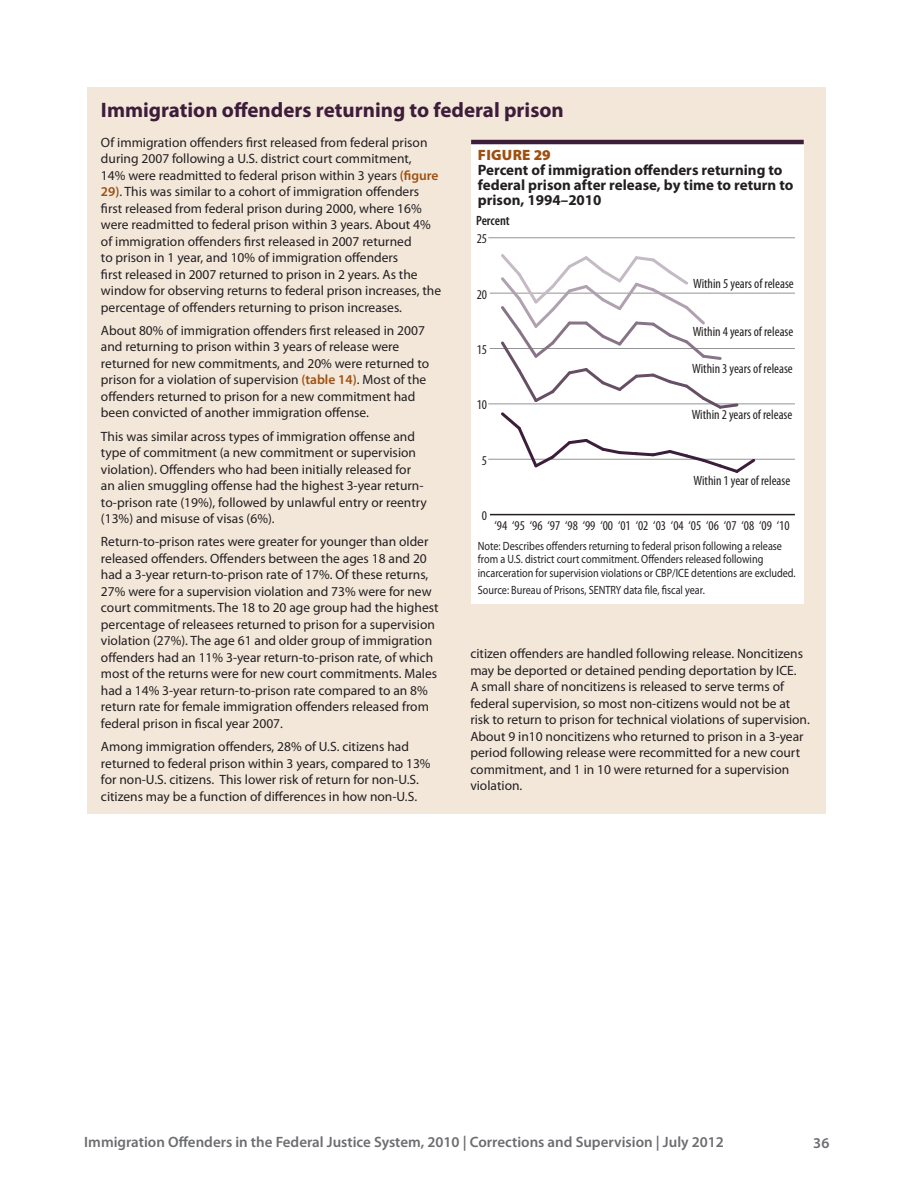
<style>
.page{position:relative;width:918px;height:1188px;background:#fff}
.page>*{position:absolute;margin:0;border:0;box-sizing:border-box;transform-origin:0 0}
.Box_head{font:700 21px "Myriad Pro";color:#3c1d3a}
.Figure_title{font:700 15px/15px "Myriad Pro";color:#231f20}
.t1{font:600 15px "Myriad Pro";color:#6c6d70}
.t2{font:900 15px "Myriad Pro";letter-spacing:.02em;color:#9d5010}
.Box_text{font:13.5px/16.5px "Myriad Pro";color:#231f20}
.t3{font:condensed 13.5px "Myriad Pro";color:#231f20}
.t4{font:600 condensed 13.5px "Myriad Pro";letter-spacing:-.005em;color:#231f20}
.Table_notes{font:12px/13.5px "Myriad Pro";color:#231f20;scale:.85 1}
.s1{font-weight:600;color:#9d5010}
</style>
<div class="page">
<div style="left:87px;top:87px;width:739px;height:727px;background:#f3e7da"></div>
<div style="left:471px;top:140px;width:333px;height:427px;background:#fff"></div>
<hr style="left:488px;top:459px;width:307px;height:1px;background:#939598">
<hr style="left:488px;top:404px;width:307px;height:1px;background:#939598">
<hr style="left:490px;top:348px;width:305px;height:1px;background:#939598">
<hr style="left:490px;top:293px;width:305px;height:1px;background:#939598">
<hr style="left:488px;top:238px;width:307px;height:1px;background:#939598">
<svg style="left:498px;top:254px;width:260px;height:219px"></svg>
<hr style="left:490px;top:514px;width:305px;height:1px;background:#231f20">
<hr style="left:471px;top:140px;width:333px;height:4px;background:#3c1d3a">
<div style="left:471px;top:541px;width:333px;height:63px;background:#fff"></div>
<p class="Box_head" style="left:101px;top:96px;width:464px">Immigration offenders returning to federal prison</p>
<p class="Box_text" style="left:101px;top:134px;width:342px">Of immigration offenders first released from federal prison during 2007 following a U.S. district court commitment,<br>14% were readmitted to federal prison within 3 years <span class="s1">(figure 29)</span>. This was similar to a cohort of immigration offenders first released from federal prison during 2000, where 16% were readmitted to federal prison within 3 years. About 4% of immigration offenders first released in 2007 returned<br>to prison in 1 year, and 10% of immigration offenders<br>first released in 2007 returned to prison in 2 years. As the window for observing returns to federal prison increases, the percentage of offenders returning to prison increases.</p>
<p class="Box_text" style="left:101px;top:322px;width:330px">About 80% of immigration offenders first released in 2007 and returning to prison within 3 years of release were returned for new commitments, and 20% were returned to prison for a violation of supervision <span class="s1">(table 14)</span>. Most of the offenders returned to prison for a new commitment had been convicted of another immigration offense.</p>
<p class="Box_text" style="left:101px;top:428px;width:327px">This was similar across types of immigration offense and type of commitment (a new commitment or supervision violation). Offenders who had been initially released for an alien smuggling offense had the highest 3-year return&shy;to-prison rate (19%), followed by unlawful entry or reentry (13%) and misuse of visas (6%).</p>
<p class="Box_text" style="left:101px;top:533px;width:339px">Return-to-prison rates were greater for younger than older released offenders. Offenders between the ages 18 and 20 had a 3-year return-to-prison rate of 17%. Of these returns, 27% were for a supervision violation and 73% were for new court commitments. The 18 to 20 age group had the highest percentage of releasees returned to prison for a supervision violation (27%). The age 61 and older group of immigration offenders had an 11% 3-year return-to-prison rate, of which most of the returns were for new court commitments. Males had a 14% 3-year return-to-prison rate compared to an 8% return rate for female immigration offenders released from federal prison in fiscal year 2007.</p>
<p class="Box_text" style="left:101px;top:738px;width:331px">Among immigration offenders, 28% of U.S. citizens had returned to federal prison within 3 years, compared to 13% for non-U.S. citizens. This lower risk of return for non-U.S. citizens may be a function of differences in how non-U.S.</p>
<p class="t2" style="left:478px;top:145px;width:75px">FIGURE 29</p>
<p class="Figure_title" style="left:478px;top:162px;width:317px">Percent of immigration offenders returning to federal prison after release, by time to return to prison, 1994–2010</p>
<p class="t4" style="left:476px;top:213px;width:35px">Percent</p>
<p class="t3" style="left:477px;top:231px;width:12px">25</p>
<p class="t3" style="left:693px;top:275px;width:102px">Within 5 years of release</p>
<p class="t3" style="left:693px;top:323px;width:102px">Within 4 years of release</p>
<p class="t3" style="left:692px;top:360px;width:102px">Within 3 years of release</p>
<p class="t3" style="left:692px;top:407px;width:102px">Within 2 years of release</p>
<p class="t3" style="left:477px;top:286px;width:12px">20</p>
<p class="t3" style="left:477px;top:341px;width:12px">15</p>
<p class="t3" style="left:477px;top:397px;width:12px">10</p>
<p class="t3" style="left:482px;top:452px;width:7px">5</p>
<p class="t3" style="left:694px;top:472px;width:98px">Within 1 year of release</p>
<p class="t3" style="left:495px;top:517px;width:297px">‘94 ‘95 ‘96 ‘97 ‘98 ‘99 ‘00 ‘01 ‘02 ‘03 ‘04 ‘05 ‘06 ‘07 ‘08 ‘09 ‘10</p>
<p class="t3" style="left:482px;top:507px;width:7px">0</p>
<p class="Table_notes" style="left:478px;top:539px;width:374px">Note: Describes offenders returning to federal prison following a release from a U.S. district court commitment. Offenders released following incarceration for supervision violations or CBP/ICE detentions are excluded.</p>
<p class="Table_notes" style="left:478px;top:583px;width:267px">Source: Bureau of Prisons, SENTRY data file, fiscal year.</p>
<p class="Box_text" style="left:470px;top:645px;width:340px">citizen offenders are handled following release. Noncitizens may be deported or detained pending deportation by ICE.<br>A small share of noncitizens is released to serve terms of federal supervision, so most non-citizens would not be at risk to return to prison for technical violations of supervision.<br>About 9 in10 noncitizens who returned to prison in a 3-year period following release were recommitted for a new court commitment, and 1 in 10 were returned for a supervision violation.</p>
<p class="t1" style="left:84px;top:1132px;width:641px">Immigration Offenders in the Federal Justice System, 2010 | Corrections and Supervision | July 2012</p>
<p class="t1" style="left:813px;top:1133px;width:18px">36</p>
</div>
